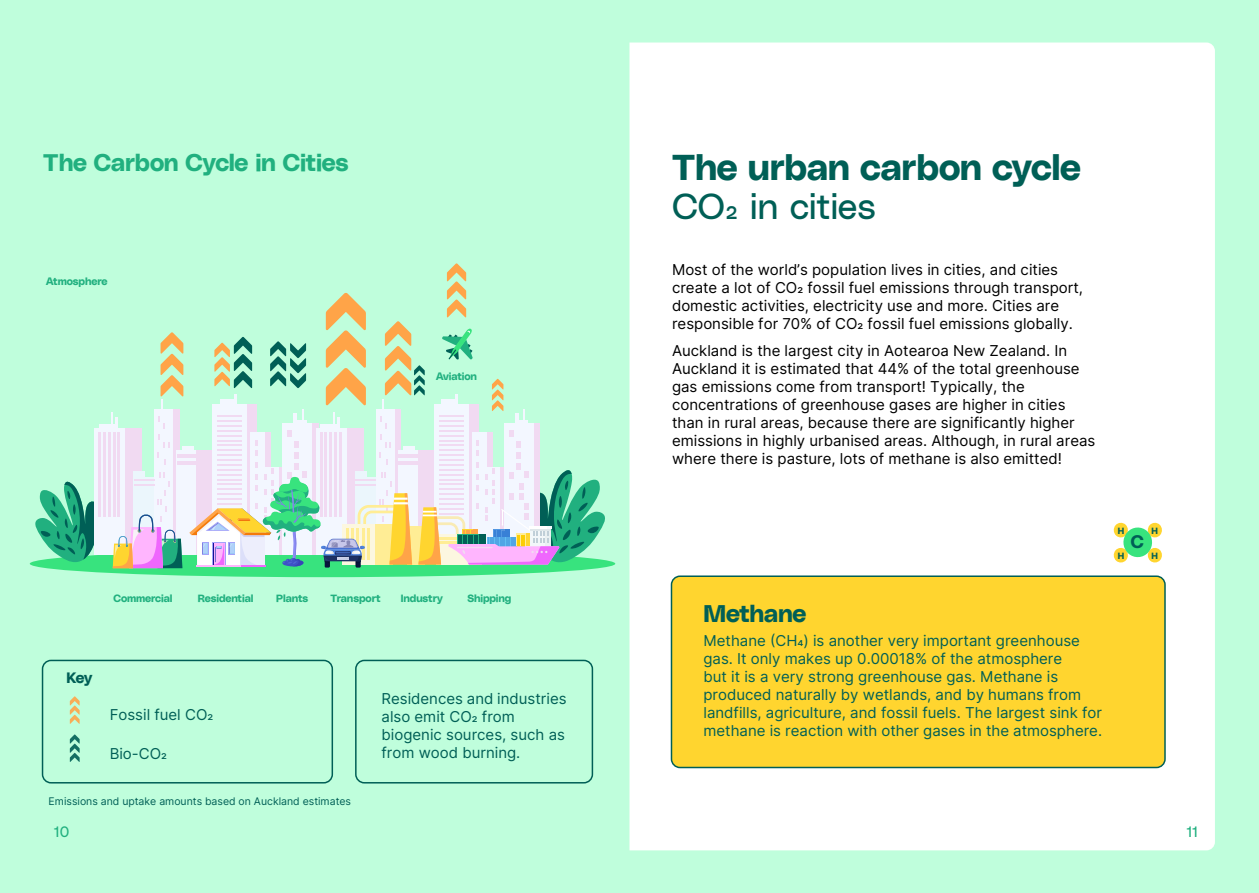
<style>
.page{position:relative;width:1259px;height:893px;background:#fff}
.page>*{position:absolute;margin:0;border:0;box-sizing:border-box;transform-origin:0 0}
.t1{font:36px "Poly Sans Bulky";letter-spacing:-.01em;color:#005f56}
.t2{font:36px "Poly Sans Neutral";letter-spacing:-.01em;color:#005f56}
.t3{font:24px "Poly Sans Bulky";letter-spacing:-.01em;color:#21b07f}
.t4{font:24px "Poly Sans Bulky";letter-spacing:-.005em;color:#005f56}
.t5{font:18px "Poly Sans Bulky";color:#005f56}
.t6{font:15px/18px "Inter";color:#000}
.t7{font:15px/18px "Inter";color:#005f56}
.t8{font:15px "Poly Sans Neutral";color:#21b07f}
.t9{font:15px "Poly Sans Bulky";color:#005f56}
.t10{font:10.5px "Poly Sans Bulky";letter-spacing:-.01em;color:#21b07f}
.t11{font:10.5px "Inter";color:#005f56}
.t12{font:9px "Poly Sans Bulky";color:#005f56}
</style>
<div class="page">
<div style="left:0;top:1px;width:1259px;height:892px;background:#bffedc"></div>
<div style="left:629px;top:43px;width:586px;height:807px;background:#fff"></div>
<div style="left:671px;top:576px;width:494px;height:191px;background:#ffd52f;border-radius:9px"></div>
<div style="left:671px;top:575px;width:494px;height:193px;border:2px solid #005f56;border-radius:9px"></div>
<div style="left:30px;top:550px;width:585px;height:27px;background:#38e37e;border-radius:50%"></div>
<svg style="left:34px;top:481px;width:63px;height:81px"></svg>
<div style="left:164px;top:409px;width:15px;height:146px;background:#f1daf2"></div>
<div style="left:110px;top:429px;width:32px;height:126px;background:#f1daf2"></div>
<div style="left:177px;top:451px;width:23px;height:104px;background:#f3f7ff"></div>
<svg style="left:94px;top:429px;width:31px;height:126px;background:#f2f2fc"></svg>
<div style="left:134px;top:471px;width:11px;height:84px;background:#ebf6fc"></div>
<div style="left:154px;top:409px;width:19px;height:146px;background:#f3f7ff"></div>
<div style="left:182px;top:446px;width:11px;height:5px;background:#f3f7ff"></div>
<div style="left:99px;top:424px;width:18px;height:6px;background:#f3f7ff"></div>
<hr style="left:115px;top:417px;width:3px;height:15px;background:#f3f7ff">
<svg style="left:111px;top:413px;width:2px;height:11px"></svg>
<svg style="left:159px;top:332px;width:24px;height:96px"></svg>
<svg style="left:157px;top:434px;width:12px;height:31px"></svg>
<hr style="left:177px;top:454px;width:19px;height:4px;background:#f1daf2">
<hr style="left:177px;top:461px;width:19px;height:4px;background:#f1daf2">
<hr style="left:98px;top:433px;width:2px;height:84px;background:#f1daf2">
<hr style="left:103px;top:433px;width:2px;height:84px;background:#f1daf2">
<hr style="left:108px;top:433px;width:2px;height:84px;background:#f1daf2">
<hr style="left:113px;top:433px;width:2px;height:84px;background:#f1daf2">
<hr style="left:118px;top:433px;width:2px;height:84px;background:#f1daf2">
<svg style="left:113px;top:472px;width:69px;height:96px"></svg>
<svg style="left:189px;top:263px;width:417px;height:304px"></svg>
<hr style="left:221px;top:565px;width:44px;height:2px;background:#ef67fd">
<hr style="left:196px;top:565px;width:45px;height:2px;background:#ffb5fe">
<div style="left:42px;top:660px;width:291px;height:123px;border:2px solid #005f56;border-radius:9px"></div>
<div style="left:355px;top:660px;width:238px;height:123px;border:2px solid #005f56;border-radius:9px"></div>
<svg style="left:70px;top:696px;width:10px;height:28px"></svg>
<svg style="left:70px;top:734px;width:10px;height:28px"></svg>
<svg style="left:1113px;top:522px;width:49px;height:41px;background:#bde892"></svg>
<h2 class="t3" style="left:43px;top:144px;width:307px">The Carbon Cycle in Cities</h2>
<p class="t10" style="left:46px;top:273px;width:63px">Atmosphere</p>
<p class="t10" style="left:436px;top:368px;width:42px">Aviation</p>
<p class="t10" style="left:114px;top:590px;width:60px">Commercial</p>
<p class="t10" style="left:198px;top:590px;width:57px">Residential</p>
<p class="t10" style="left:276px;top:590px;width:34px">Plants</p>
<p class="t10" style="left:330px;top:590px;width:52px">Transport</p>
<p class="t10" style="left:401px;top:590px;width:44px">Industry</p>
<p class="t10" style="left:467px;top:590px;width:46px">Shipping</p>
<p class="t9" style="left:67px;top:666px;width:27px">Key</p>
<p class="t7" style="left:110px;top:705px;width:105px">Fossil fuel CO2</p>
<p class="t7" style="left:381px;top:689px;width:187px">Residences and industries also emit CO2 from biogenic sources, such as</p>
<p class="t7" style="left:110px;top:744px;width:59px">Bio-CO2</p>
<p class="t7" style="left:381px;top:743px;width:140px">from wood burning.</p>
<p class="t11" style="left:49px;top:793px;width:304px">Emissions and uptake amounts based on Auckland estimates</p>
<h1 class="t1" style="left:672px;top:140px;width:410px">The urban carbon cycle</h1>
<h1 class="t2" style="left:672px;top:180px;width:205px">CO2 in cities</h1>
<p class="t6" style="left:672px;top:261px;width:412px">Most of the world’s population lives in cities, and cities create a lot of CO2 fossil fuel emissions through transport, domestic activities, electricity use and more. Cities are responsible for 70% of CO2 fossil fuel emissions globally.</p>
<p class="t6" style="left:672px;top:341px;width:425px">Auckland is the largest city in Aotearoa New Zealand. In Auckland it is estimated that 44% of the total greenhouse gas emissions come from transport! Typically, the concentrations of greenhouse gases are higher in cities than in rural areas, because there are significantly higher emissions in highly urbanised areas. Although, in rural areas where there is pasture, lots of methane is also emitted!</p>
<p class="t12" style="left:1118px;top:524px;width:8px">H</p>
<p class="t12" style="left:1118px;top:548px;width:8px">H</p>
<p class="t5" style="left:1130px;top:528px;width:14px">C</p>
<p class="t12" style="left:1151px;top:524px;width:8px">H</p>
<p class="t12" style="left:1151px;top:548px;width:8px">H</p>
<h2 class="t4" style="left:703px;top:595px;width:104px">Methane</h2>
<p class="t7" style="left:703px;top:632px;width:400px">Methane (CH4) is another very important greenhouse gas. It only makes up 0.00018% of the atmosphere<br>but it is a very strong greenhouse gas. Methane is produced naturally by wetlands, and by humans from landfills, agriculture, and fossil fuels. The largest sink for methane is reaction with other gases in the atmosphere.</p>
<p class="t8" style="left:54px;top:820px;width:17px">10</p>
<p class="t8" style="left:1186px;top:820px;width:13px">11</p>
</div>
